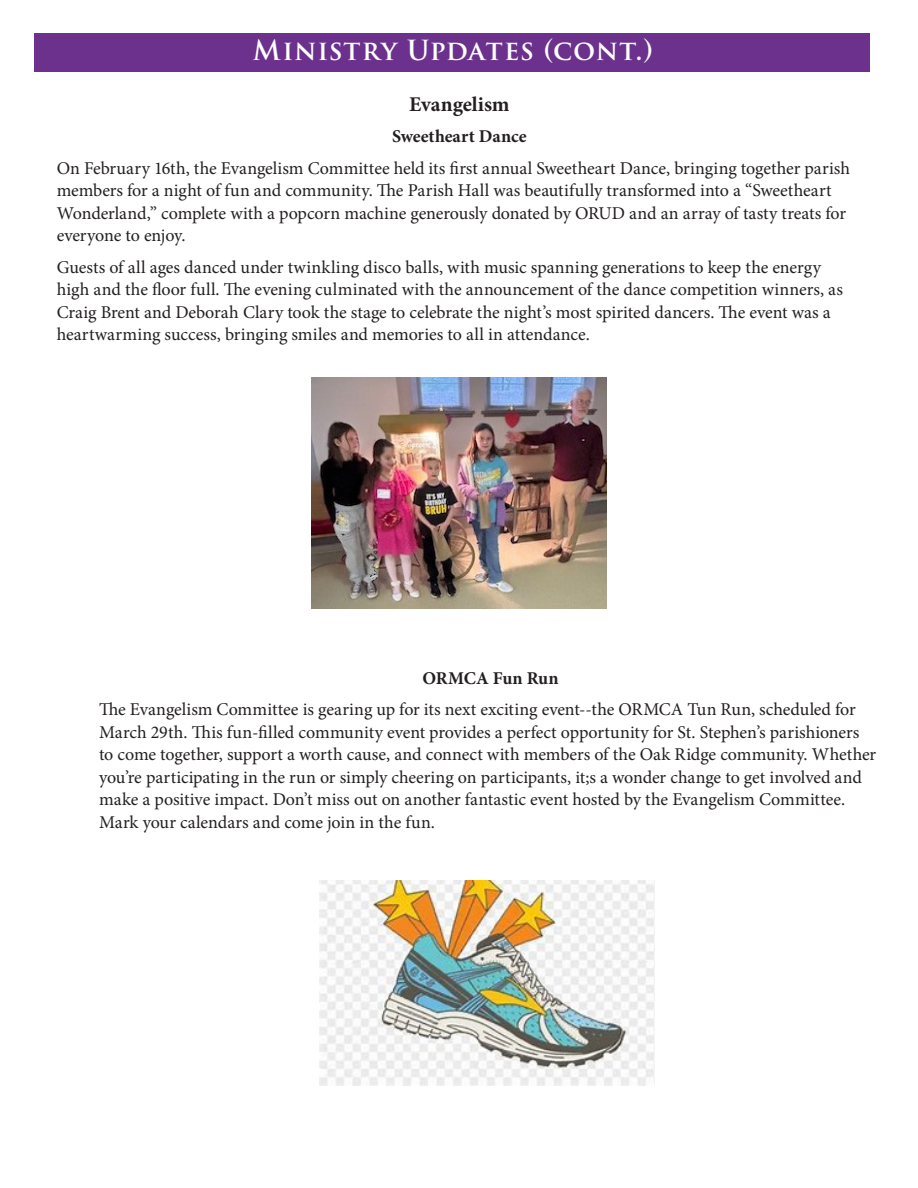
<style>
.page{position:relative;width:918px;height:1188px;background:#fff}
.page>*{position:absolute;margin:0;border:0;box-sizing:border-box;transform-origin:0 0}
.Header_Purple{font:600 27px "Trajan Pro 3";letter-spacing:.025em;color:#fff}
.Articles{font:700 21px "Minion Pro";letter-spacing:-.005em;color:#231f20}
.Articles-2{font:18px/22.5px "Minion Pro";letter-spacing:-.01em;color:#231f20}
.Articles-3{font:700 18px "Minion Pro";color:#231f20}
</style>
<div class="page">
<div style="left:34px;top:33px;width:836px;height:39px;background:#6b318d"></div>
<img style="left:312px;top:378px;width:294px;height:231px">
<img style="left:320px;top:880px;width:334px;height:205px">
<p class="Header_Purple" style="left:253px;top:30px;width:402px">Ministry Updates (cont.)</p>
<p class="Articles" style="left:409px;top:89px;width:102px">Evangelism</p>
<p class="Articles-3" style="left:392px;top:124px;width:136px">Sweetheart Dance</p>
<p class="Articles-2" style="left:57px;top:157px;width:795px">On February 16th, the Evangelism Committee held its first annual Sweetheart Dance, bringing together parish members for a night of fun and community. The Parish Hall was beautifully transformed into a “Sweetheart Wonderland,” complete with a popcorn machine generously donated by ORUD and an array of tasty treats for everyone to enjoy.</p>
<p class="Articles-2" style="left:57px;top:256px;width:788px">Guests of all ages danced under twinkling disco balls, with music spanning generations to keep the energy high and the floor full. The evening culminated with the announcement of the dance competition winners, as Craig Brent and Deborah Clary took the stage to celebrate the night’s most spirited dancers. The event was a heartwarming success, bringing smiles and memories to all in attendance.</p>
<p class="Articles-3" style="left:422px;top:665px;width:138px">ORMCA Fun Run</p>
<p class="Articles-2" style="left:99px;top:698px;width:779px">The Evangelism Committee is gearing up for its next exciting event--the ORMCA Tun Run, scheduled for March 29th. This fun-filled community event provides a perfect opportunity for St. Stephen’s parishioners to come together, support a worth cause, and connect with members of the Oak Ridge community. Whether you’re participating in the run or simply cheering on participants, it;s a wonder change to get involved and make a positive impact. Don’t miss out on another fantastic event hosted by the Evangelism Committee.<br>Mark your calendars and come join in the fun.</p>
</div>
